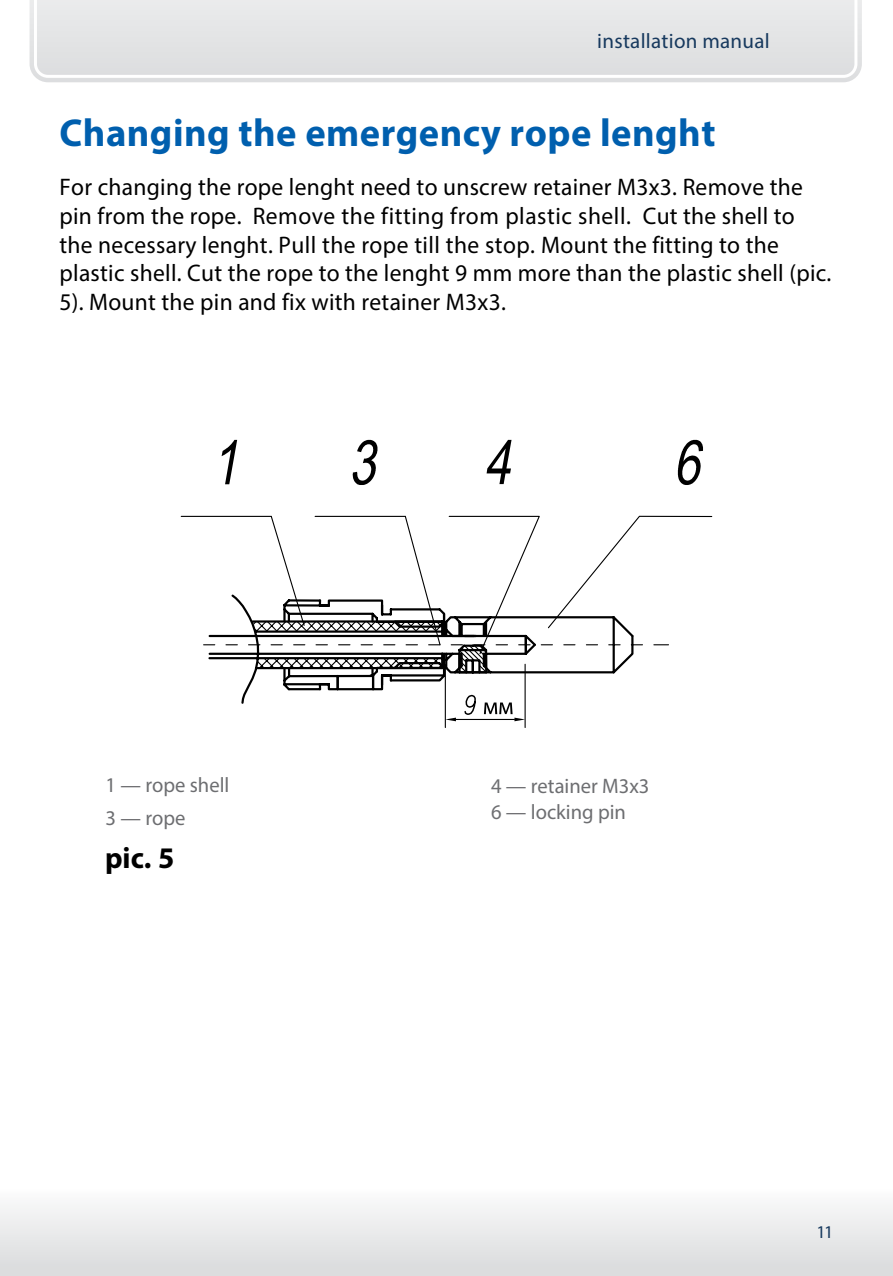
<style>
.page{position:relative;width:893px;height:1276px;background:#fff}
.page>*{position:absolute;margin:0;border:0;box-sizing:border-box;transform-origin:0 0}
.t1{font:700 39px "Myriad Pro";letter-spacing:.01em;color:#005fae}
.t2{font:700 30px "Myriad Pro";color:#000}
.t3{font:24px/28.8px "Myriad Pro";letter-spacing:.01em;color:#000}
.t4{font:21px/25.2px "Myriad Pro";color:#6d6e71}
.t5{font:21px "Myriad Pro";letter-spacing:.015em;color:#17395e}
.t6{font:18px "Myriad Pro";color:#17395e}
.s1{font-style:inherit}
</style>
<div class="page">
<svg style="left:30px;top:0;width:832px;height:82px"></svg>
<div style="left:32px;top:0;width:827px;height:79px;background:#e4e5e6"></div>
<div style="left:0;top:1181px;width:893px;height:95px;background:linear-gradient(to bottom,#fff,#d8d9db)"></div>
<svg style="left:207px;top:594px;width:42px;height:110px"></svg>
<svg style="left:654px;top:644px;width:14px;height:1px"></svg>
<svg style="left:678px;top:440px;width:25px;height:45px"></svg>
<hr style="left:181px;top:516px;width:90px;height:1px;background:#000">
<svg style="left:222px;top:440px;width:15px;height:44px"></svg>
<svg style="left:353px;top:440px;width:24px;height:45px"></svg>
<svg style="left:487px;top:440px;width:24px;height:44px"></svg>
<hr style="left:210px;top:635px;width:264px;height:2px;background:#000">
<svg style="left:249px;top:515px;width:393px;height:213px"></svg>
<hr style="left:639px;top:516px;width:73px;height:1px;background:#000">
<p class="t5" style="left:597px;top:28px;width:174px">installation manual</p>
<h1 class="t1" style="left:60px;top:108px;width:657px">Changing the emergency rope lenght</h1>
<p class="t3" style="left:60px;top:172px;width:773px">For changing the rope lenght need to unscrew retainer М3х3. Remove the pin from the rope. Remove the fitting from plastic shell. Cut the shell to the necessary lenght. Pull the rope till the stop. Mount the fitting to the plastic shell. Cut the rope to the lenght 9 mm more than the plastic shell (pic.<br>5). Mount the pin and fix with retainer М3х3.</p>
<p class="t4" style="left:106px;top:769px;width:125px;line-height:32.7px">1 — rope shell<br>3 — rope</p>
<p class="t2" style="left:105px;top:838px;width:71px">pic. <span class="s1">5</span></p>
<p class="t4" style="left:491px;top:773px;width:160px">4 — retainer М3х3<br>6 — locking pin</p>
<p class="t6" style="left:816px;top:1221px;width:19px">11</p>
</div>
